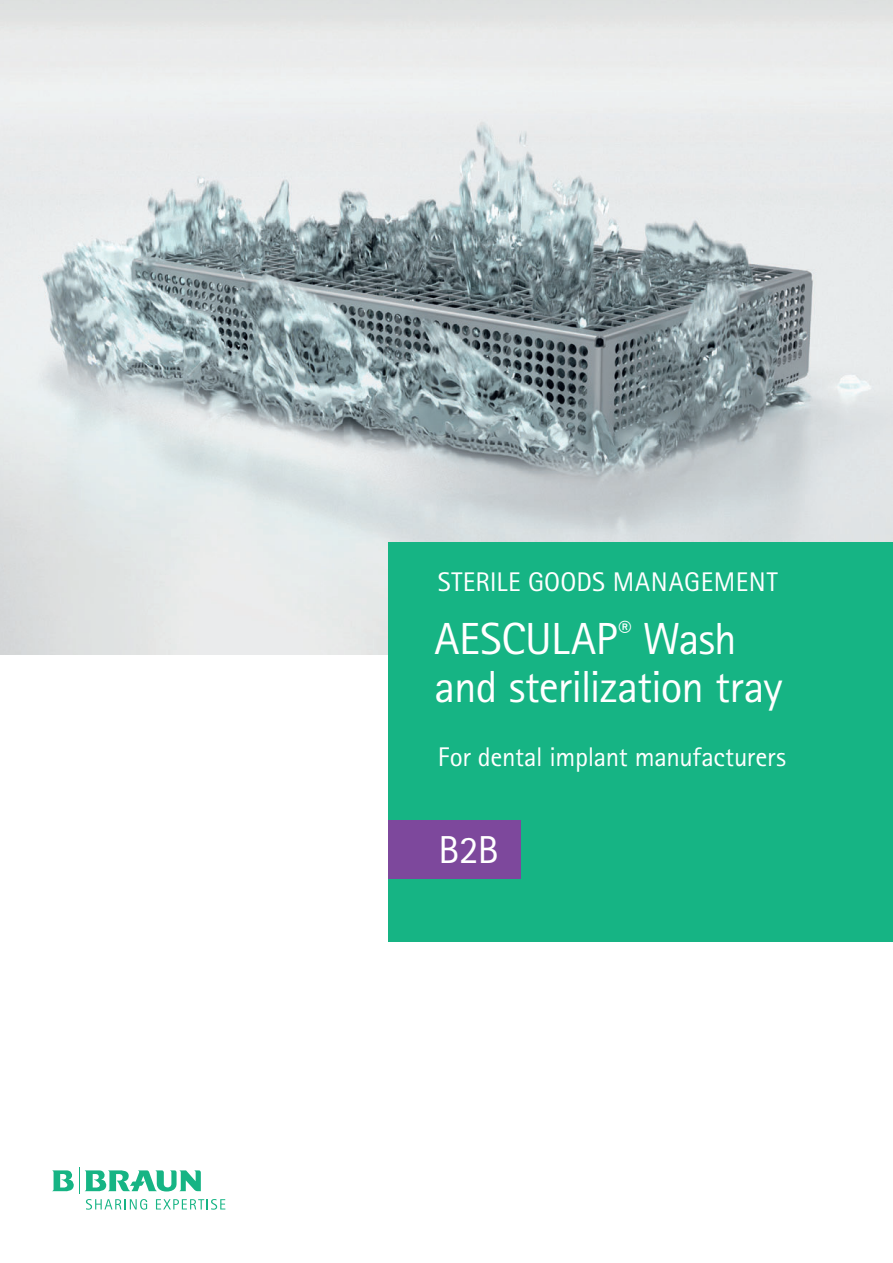
<style>
.page{position:relative;width:893px;height:1263px;background:#fff}
.page>*{position:absolute;margin:0;border:0;box-sizing:border-box;transform-origin:0 0}
.t1{font:45px/48px "Rotis Sans Serif Pro";letter-spacing:-.02em;color:#fff}
.t2{font:39px "Rotis Sans Serif Pro";color:#fff}
.t3{font:27px "Rotis Sans Serif Pro";color:#fff}
</style>
<div class="page">
<img style="left:0;top:0;width:893px;height:655px">
<div style="left:388px;top:542px;width:505px;height:400px;background:#16b484"></div>
<svg style="left:52px;top:1167px;width:173px;height:43px"></svg>
<div style="left:388px;top:821px;width:133px;height:58px;background:#7d489c"></div>
<p class="t3" style="left:438px;top:572px;width:341px">STERILE GOODS MANAGEMENT</p>
<h1 class="t1" style="left:435px;top:620px;width:350px">AESCULAP<sup>®</sup> Wash and sterilization tray</h1>
<p class="t3" style="left:438px;top:747px;width:350px">For dental implant manufacturers</p>
<h2 class="t2" style="left:438px;top:835px;width:62px">B2B</h2>
</div>
